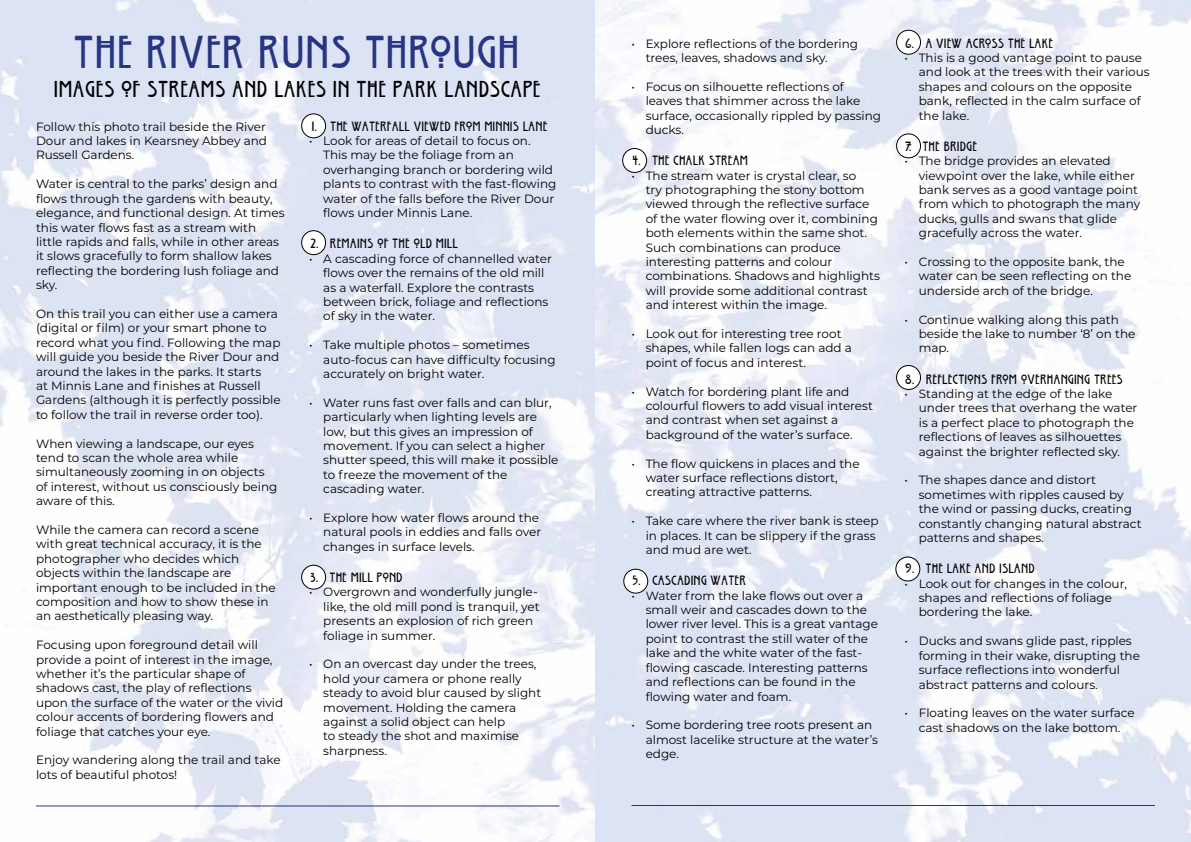
<style>
.page{position:relative;width:1191px;height:842px;background:#fff}
.page>*{position:absolute;margin:0;border:0;box-sizing:border-box;transform-origin:0 0}
.t1{font:48px "Willow";color:#283583}
.t2{font:24px "Willow";color:#000}
.t3{font:14px "Willow";color:#000}
.t4{font:12px/14.4px "Montserrat";color:#000}
</style>
<div class="page">
<img style="left:0;top:0;width:1191px;height:842px">
<div style="left:302px;top:231px;width:23px;height:24px;background:#fff;border-radius:50%"></div>
<div style="left:301px;top:230px;width:25px;height:25px;border:1px solid #000;border-radius:50%"></div>
<div style="left:302px;top:114px;width:23px;height:24px;background:#fff;border-radius:50%"></div>
<div style="left:301px;top:113px;width:25px;height:25px;border:1px solid #000;border-radius:50%"></div>
<div style="left:302px;top:565px;width:23px;height:24px;background:#fff;border-radius:50%"></div>
<div style="left:301px;top:565px;width:25px;height:25px;border:1px solid #000;border-radius:50%"></div>
<div style="left:622px;top:148px;width:24px;height:24px;background:#fff;border-radius:50%"></div>
<div style="left:622px;top:148px;width:25px;height:25px;border:1px solid #000;border-radius:50%"></div>
<div style="left:624px;top:569px;width:23px;height:24px;background:#fff;border-radius:50%"></div>
<div style="left:623px;top:569px;width:25px;height:25px;border:1px solid #000;border-radius:50%"></div>
<div style="left:896px;top:30px;width:24px;height:24px;background:#fff;border-radius:50%"></div>
<div style="left:896px;top:30px;width:25px;height:25px;border:1px solid #000;border-radius:50%"></div>
<div style="left:896px;top:134px;width:24px;height:24px;background:#fff;border-radius:50%"></div>
<div style="left:896px;top:133px;width:25px;height:25px;border:1px solid #000;border-radius:50%"></div>
<div style="left:896px;top:365px;width:24px;height:24px;background:#fff;border-radius:50%"></div>
<div style="left:896px;top:365px;width:25px;height:25px;border:1px solid #000;border-radius:50%"></div>
<div style="left:896px;top:557px;width:23px;height:24px;background:#fff;border-radius:50%"></div>
<div style="left:895px;top:556px;width:25px;height:25px;border:1px solid #000;border-radius:50%"></div>
<hr style="left:36px;top:806px;width:523px;height:1px;background:#283583">
<hr style="left:631px;top:805px;width:524px;height:1px;background:#283583">
<h1 class="t1" style="left:74px;top:21px;width:448px">THE RIVER RUNS THROUGH</h1>
<h2 class="t2" style="left:54px;top:73px;width:488px">IMAGES OF STREAMS AND LAKES IN THE PARK LANDSCAPE</h2>
<p class="t4" style="left:36px;top:119px;width:232px;text-align:justify">Follow this photo trail beside the River Dour and lakes in Kearsney Abbey and Russell Gardens.</p>
<p class="t4" style="left:36px;top:176px;width:250px">Water is central to the parks’ design and flows through the gardens with beauty, elegance, and functional design. At times this water flows fast as a stream with little rapids and falls, while in other areas it slows gracefully to form shallow lakes reflecting the bordering lush foliage and sky.</p>
<p class="t4" style="left:36px;top:306px;width:246px">On this trail you can either use a camera (digital or film) or your smart phone to record what you find. Following the map will guide you beside the River Dour and around the lakes in the parks. It starts<br>at Minnis Lane and finishes at Russell Gardens (although it is perfectly possible to follow the trail in reverse order too).</p>
<p class="t4" style="left:36px;top:436px;width:243px">When viewing a landscape, our eyes tend to scan the whole area while simultaneously zooming in on objects of interest, without us consciously being aware of this.</p>
<p class="t4" style="left:36px;top:522px;width:241px">While the camera can record a scene with great technical accuracy, it is the photographer who decides which objects within the landscape are important enough to be included in the composition and how to show these in an aesthetically pleasing way.</p>
<p class="t4" style="left:36px;top:637px;width:249px">Focusing upon foreground detail will provide a point of interest in the image, whether it’s the particular shape of shadows cast, the play of reflections upon the surface of the water or the vivid colour accents of bordering flowers and foliage that catches your eye.</p>
<p class="t4" style="left:36px;top:752px;width:246px">Enjoy wandering along the trail and take lots of beautiful photos!</p>
<p class="t3" style="left:309px;top:117px;width:240px">1. THE WATERFALL VIEWED FROM MINNIS LANE</p>
<p class="t4" style="left:323px;top:133px;width:235px;text-indent:-14px">• Look for areas of detail to focus on.<br>This may be the foliage from an overhanging branch or bordering wild plants to contrast with the fast-flowing water of the falls before the River Dour flows under Minnis Lane.</p>
<p class="t3" style="left:309px;top:235px;width:151px">2. REMAINS OF THE OLD MILL</p>
<p class="t4" style="left:323px;top:251px;width:230px;text-indent:-14px">• A cascading force of channelled water flows over the remains of the old mill as a waterfall. Explore the contrasts between brick, foliage and reflections of sky in the water.</p>
<p class="t4" style="left:323px;top:337px;width:234px;text-indent:-14px">• Take multiple photos – sometimes auto-focus can have difficulty focusing accurately on bright water.</p>
<p class="t4" style="left:323px;top:395px;width:237px;text-indent:-14px">• Water runs fast over falls and can blur, particularly when lighting levels are low, but this gives an impression of movement. If you can select a higher shutter speed, this will make it possible to freeze the movement of the cascading water.</p>
<p class="t4" style="left:323px;top:510px;width:219px;text-indent:-14px">• Explore how water flows around the natural pools in eddies and falls over changes in surface levels.</p>
<p class="t3" style="left:309px;top:568px;width:96px">3. THE MILL POND</p>
<p class="t4" style="left:323px;top:584px;width:218px;text-indent:-14px">• Overgrown and wonderfully jungle&shy;like, the old mill pond is tranquil, yet presents an explosion of rich green foliage in summer.</p>
<p class="t4" style="left:323px;top:656px;width:219px;text-indent:-14px">• On an overcast day under the trees, hold your camera or phone really steady to avoid blur caused by slight movement. Holding the camera against a solid object can help<br>to steady the shot and maximise sharpness.</p>
<p class="t4" style="left:645px;top:36px;width:214px;text-indent:-14px">• Explore reflections of the bordering trees, leaves, shadows and sky.</p>
<p class="t4" style="left:645px;top:79px;width:237px;text-indent:-14px">• Focus on silhouette reflections of leaves that shimmer across the lake surface, occasionally rippled by passing ducks.</p>
<p class="t3" style="left:631px;top:152px;width:118px">4. THE CHALK STREAM</p>
<p class="t4" style="left:645px;top:168px;width:236px;text-indent:-14px">• The stream water is crystal clear, so<br>try photographing the stony bottom viewed through the reflective surface of the water flowing over it, combining both elements within the same shot.<br>Such combinations can produce interesting patterns and colour combinations. Shadows and highlights will provide some additional contrast and interest within the image.</p>
<p class="t4" style="left:645px;top:326px;width:208px;text-indent:-14px">• Look out for interesting tree root shapes, while fallen logs can add a point of focus and interest.</p>
<p class="t4" style="left:645px;top:384px;width:229px;text-indent:-14px">• Watch for bordering plant life and colourful flowers to add visual interest and contrast when set against a background of the water’s surface.</p>
<p class="t4" style="left:645px;top:456px;width:215px;text-indent:-14px">• The flow quickens in places and the water surface reflections distort, creating attractive patterns.</p>
<p class="t4" style="left:645px;top:513px;width:234px;text-indent:-14px">• Take care where the river bank is steep in places. It can be slippery if the grass and mud are wet.</p>
<p class="t3" style="left:631px;top:572px;width:116px">5. CASCADING WATER</p>
<p class="t4" style="left:645px;top:588px;width:234px;text-indent:-14px">• Water from the lake flows out over a small weir and cascades down to the lower river level. This is a great vantage point to contrast the still water of the lake and the white water of the fast&shy;flowing cascade. Interesting patterns and reflections can be found in the flowing water and foam.</p>
<p class="t4" style="left:645px;top:717px;width:234px;text-indent:-14px">• Some bordering tree roots present an almost lacelike structure at the water’s edge.</p>
<p class="t3" style="left:904px;top:34px;width:150px">6. A VIEW ACROSS THE LAKE</p>
<p class="t4" style="left:918px;top:50px;width:232px;text-indent:-14px">• This is a good vantage point to pause and look at the trees with their various shapes and colours on the opposite bank, reflected in the calm surface of the lake.</p>
<p class="t3" style="left:904px;top:137px;width:74px">7. THE BRIDGE</p>
<p class="t4" style="left:918px;top:153px;width:223px;text-indent:-14px">• The bridge provides an elevated viewpoint over the lake, while either bank serves as a good vantage point from which to photograph the many ducks, gulls and swans that glide gracefully across the water.</p>
<p class="t4" style="left:918px;top:254px;width:214px;text-indent:-14px">• Crossing to the opposite bank, the water can be seen reflecting on the underside arch of the bridge.</p>
<p class="t4" style="left:918px;top:312px;width:218px;text-indent:-14px">• Continue walking along this path beside the lake to number ‘8’ on the map.</p>
<p class="t3" style="left:904px;top:370px;width:220px">8. REFLECTIONS FROM OVERHANGING TREES</p>
<p class="t4" style="left:918px;top:386px;width:220px;text-indent:-14px">• Standing at the edge of the lake under trees that overhang the water is a perfect place to photograph the reflections of leaves as silhouettes against the brighter reflected sky.</p>
<p class="t4" style="left:918px;top:473px;width:224px;text-indent:-14px">• The shapes dance and distort sometimes with ripples caused by the wind or passing ducks, creating constantly changing natural abstract patterns and shapes.</p>
<p class="t3" style="left:904px;top:560px;width:132px">9. THE LAKE AND ISLAND</p>
<p class="t4" style="left:918px;top:576px;width:210px;text-indent:-14px">• Look out for changes in the colour, shapes and reflections of foliage bordering the lake.</p>
<p class="t4" style="left:918px;top:633px;width:223px;text-indent:-14px">• Ducks and swans glide past, ripples forming in their wake, disrupting the surface reflections into wonderful abstract patterns and colours.</p>
<p class="t4" style="left:904px;top:705px;width:232px;text-align:center">• Floating leaves on the water surface cast shadows on the lake bottom.</p>
</div>
